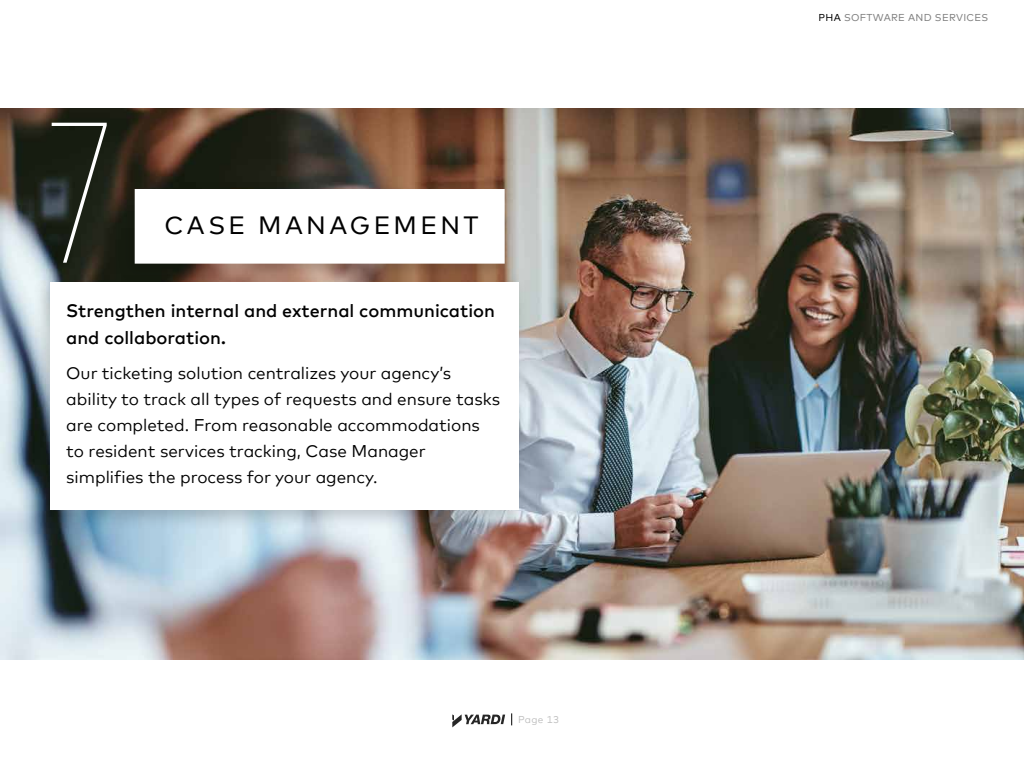
<style>
.page{position:relative;width:1024px;height:768px;background:#fff}
.page>*{position:absolute;margin:0;border:0;box-sizing:border-box;transform-origin:0 0}
.t1{font:100 condensed 200px "Mark Offc Pro";color:#fff}
.t2{font:25px "Mark Offc Pro";letter-spacing:.135em;color:#000}
.t3{font:500 18px/27px "Mark Offc Pro";color:#000}
.t4{font:17px/26px "Mark Offc Pro";color:#000}
.t5{font:10px "Mark Offc Pro";letter-spacing:.03em;color:#7f7f7f}
.t6{font:10px "Mark Offc Pro";letter-spacing:.03em;color:#bfbfbf}
.s1{color:#000}
</style>
<div class="page">
<svg style="left:452px;top:714px;width:53px;height:13px"></svg>
<svg style="left:511px;top:713px;width:1px;height:12px"></svg>
<img style="left:0;top:109px;width:1024px;height:550px">
<div style="left:116px;top:181px;width:399px;height:103px;background:#000;opacity:.19"></div>
<svg style="left:135px;top:189px;width:370px;height:75px"></svg>
<div style="left:32px;top:274px;width:497px;height:257px;background:#000;opacity:.19"></div>
<div style="left:50px;top:282px;width:468px;height:228px;background:#fff"></div>
<h1 class="t1" style="left:43px;top:54px;width:79px">7</h1>
<h2 class="t2" style="left:164px;top:206px;width:316px">CASE MANAGEMENT</h2>
<p class="t3" style="left:66px;top:296px;width:430px">Strengthen internal and external communication and collaboration.</p>
<p class="t4" style="left:66px;top:359px;width:435px">Our ticketing solution centralizes your agency’s ability to track all types of requests and ensure tasks are completed. From reasonable accommodations to resident services tracking, Case Manager simplifies the process for your agency.</p>
<p class="t6" style="left:518px;top:712px;width:42px">Page 13</p>
<p class="t5" style="left:819px;top:10px;width:171px"><span class="s1">PHA</span> SOFTWARE AND SERVICES</p>
</div>
